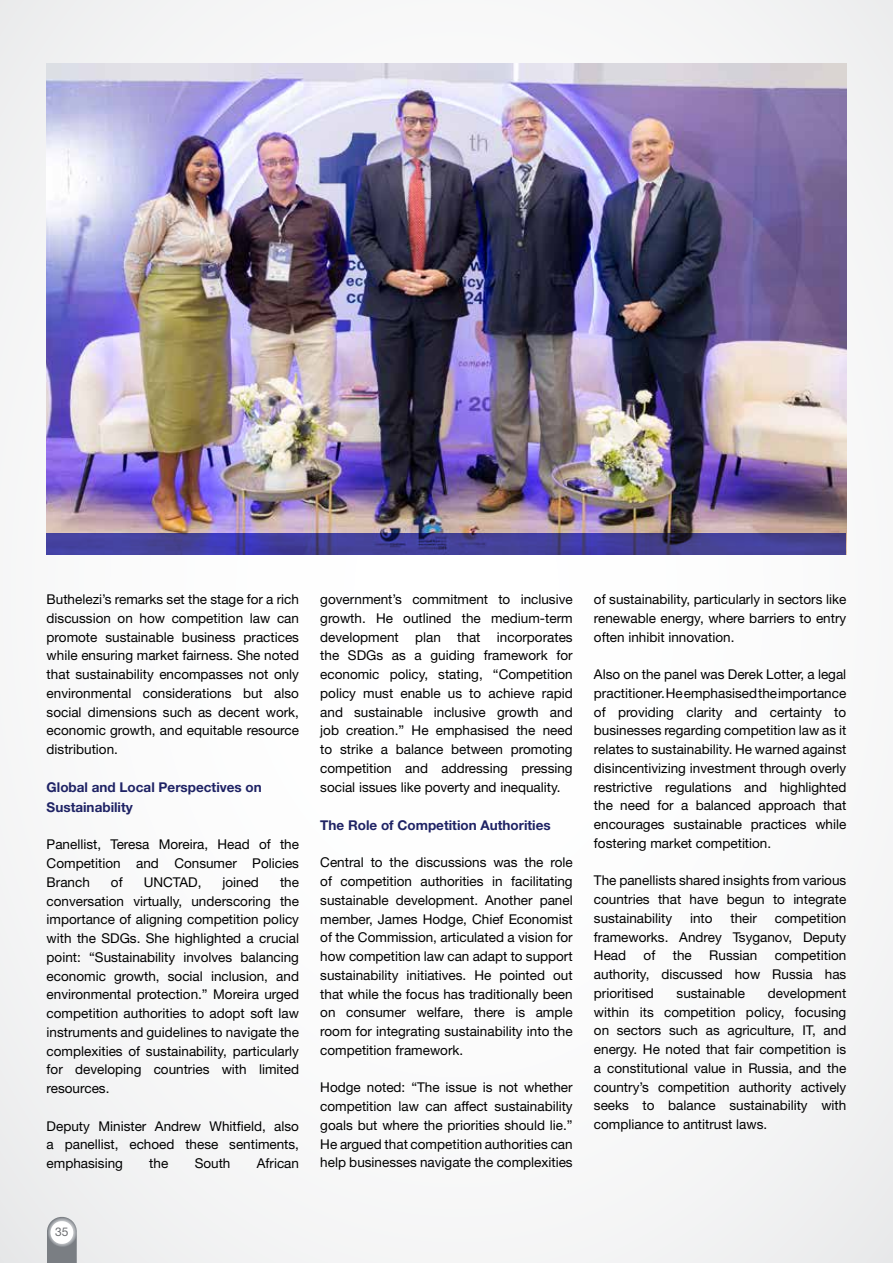
<style>
.page{position:relative;width:893px;height:1263px;background:#f9f9f9}
.page>*{position:absolute;margin:0;border:0;box-sizing:border-box;transform-origin:0 0}
.t1{font:13.5px/18.8px "Helvetica Neue LT 55 Rm";color:#000;text-align:justify}
.t2{font:13.5px/19.5px "Helvetica Neue LT 75 Bd";color:#1f2365}
.t3{font:12px "Helvetica Neue LT Std";color:#6d6e71}
</style>
<div class="page">
<svg style="left:47px;top:1215px;width:30px;height:48px"></svg>
<img style="left:47px;top:64px;width:799px;height:469px">
<svg style="left:47px;top:533px;width:799px;height:22px;background:#413e96"></svg>
<p class="t1" style="left:47px;top:589px;width:254px">Buthelezi’s remarks set the stage for a rich discussion on how competition law can promote sustainable business practices while ensuring market fairness. She noted that sustainability encompasses not only environmental considerations but also social dimensions such as decent work, economic growth, and equitable resource distribution.</p>
<p class="t2" style="left:47px;top:777px;width:217px">Global and Local Perspectives on<br>Sustainability</p>
<p class="t1" style="left:47px;top:835px;width:254px">Panellist, Teresa Moreira, Head of the Competition and Consumer Policies Branch</p>
<p class="t1" style="left:111px;top:872px;width:13px">of</p>
<p class="t1" style="left:144px;top:872px;width:59px">UNCTAD,</p>
<p class="t1" style="left:222px;top:872px;width:38px">joined</p>
<p class="t1" style="left:47px;top:872px;width:254px;text-indent:233px">the conversation virtually, underscoring the importance of aligning competition policy with the SDGs. She highlighted a crucial point: “Sustainability involves balancing economic growth, social inclusion, and environmental protection.” Moreira urged competition authorities to adopt soft law instruments and guidelines to navigate the complexities of sustainability, particularly for developing countries with limited resources.</p>
<p class="t1" style="left:47px;top:1116px;width:254px">Deputy Minister Andrew Whitfield, also a panellist, echoed these sentiments, emphasising</p>
<p class="t1" style="left:149px;top:1153px;width:21px">the</p>
<p class="t1" style="left:195px;top:1153px;width:37px">South</p>
<p class="t1" style="left:257px;top:1153px;width:44px">African</p>
<p class="t1" style="left:320px;top:589px;width:254px">government’s commitment to inclusive growth. He outlined the medium-term development plan that incorporates the SDGs as a guiding framework for economic policy, stating, “Competition policy must enable us to achieve rapid and sustainable inclusive growth and job creation.” He emphasised the need to strike a balance between promoting competition and addressing pressing social issues like poverty and inequality.</p>
<p class="t2" style="left:320px;top:815px;width:232px">The Role of Competition Authorities</p>
<p class="t1" style="left:320px;top:853px;width:254px">Central to the discussions was the role of competition authorities in facilitating sustainable development. Another panel member, James Hodge, Chief Economist of the Commission, articulated a vision for how competition law can adapt to support sustainability initiatives. He pointed out that while the focus has traditionally been on consumer welfare, there is ample room for integrating sustainability into the competition framework.</p>
<p class="t1" style="left:320px;top:1078px;width:254px">Hodge noted: “The issue is not whether competition law can affect sustainability goals but where the priorities should lie.” He argued that competition authorities can help businesses navigate the complexities</p>
<p class="t1" style="left:594px;top:590px;width:254px">of sustainability, particularly in sectors like renewable energy, where barriers to entry often inhibit innovation.</p>
<p class="t1" style="left:594px;top:665px;width:254px">Also on the panel was Derek Lotter, a legal practitioner. He emphasised the importance of providing clarity and certainty to businesses regarding competition law as it relates to sustainability. He warned against disincentivizing investment through overly restrictive regulations and highlighted the need for a balanced approach that encourages sustainable practices while fostering market competition.</p>
<p class="t1" style="left:594px;top:871px;width:254px">The panellists shared insights from various countries that have begun to integrate sustainability</p>
<p class="t1" style="left:594px;top:908px;width:254px;text-indent:181px">competition frameworks. Andrey Tsyganov, Deputy Head</p>
<p class="t1" style="left:690px;top:908px;width:24px">into</p>
<p class="t1" style="left:730px;top:908px;width:28px">their</p>
<p class="t1" style="left:644px;top:946px;width:13px">of</p>
<p class="t1" style="left:673px;top:946px;width:21px">the</p>
<p class="t1" style="left:709px;top:946px;width:50px">Russian</p>
<p class="t1" style="left:594px;top:946px;width:254px;text-indent:181px">competition authority, discussed how Russia has prioritised</p>
<p class="t1" style="left:594px;top:983px;width:254px;text-indent:174px">development within its competition policy, focusing on sectors such as agriculture, IT, and energy. He noted that fair competition is a constitutional value in Russia, and the country’s competition authority actively seeks to balance sustainability with compliance to antitrust laws.</p>
<p class="t1" style="left:677px;top:983px;width:70px">sustainable</p>
<p class="t3" style="left:55px;top:1224px;width:15px">35</p>
</div>
